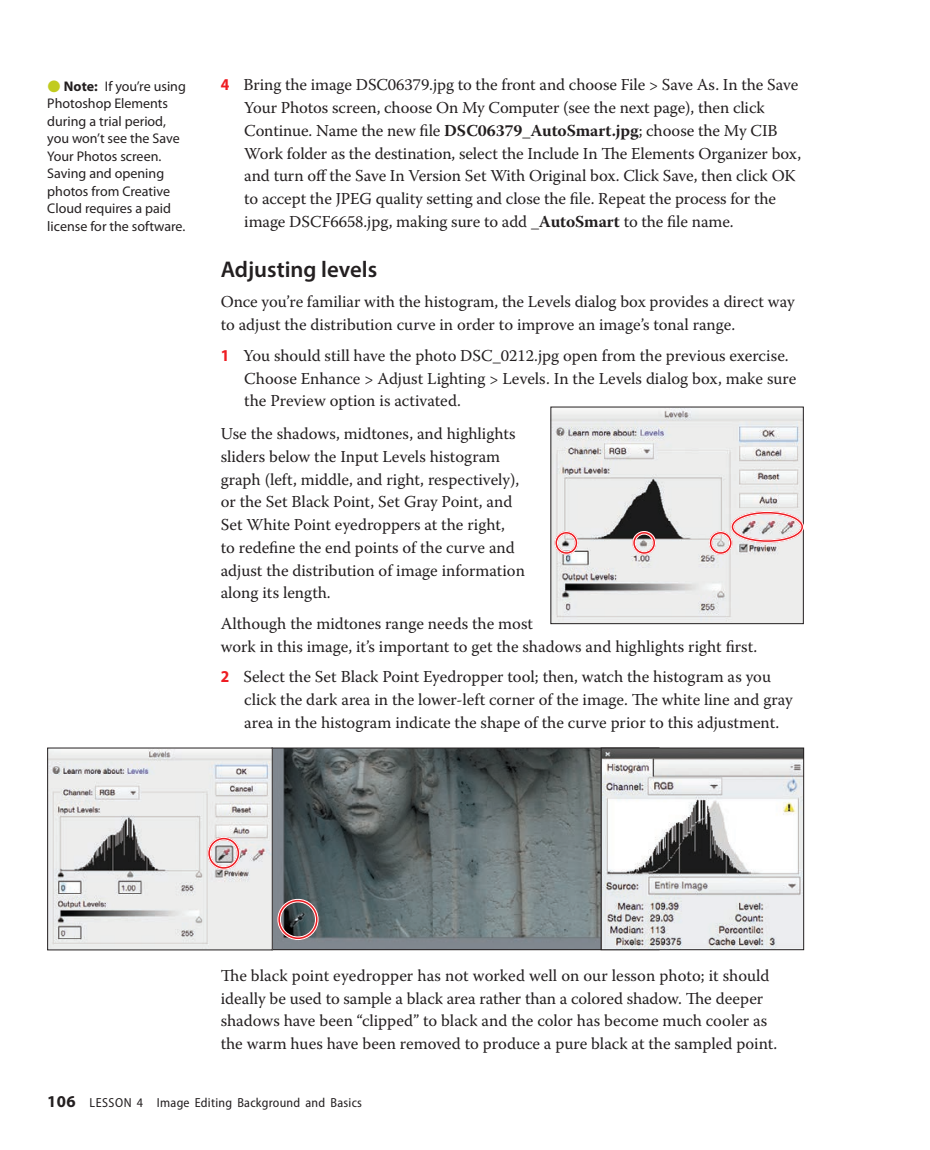
<style>
.page{position:relative;width:930px;height:1150px;background:#fff}
.page>*{position:absolute;margin:0;border:0;box-sizing:border-box;transform-origin:0 0}
.Head_2{font:600 22.75px "Myriad Pro";color:#231f20}
.Number_List{font:16.62px/22.8px "Warnock Pro";letter-spacing:-.005em;color:#231f20}
.Body{font:16.62px/22.8px "Warnock Pro";color:#231f20}
.Tip_Note_Text{font:14px/17.5px "Myriad Pro";color:#231f20}
.t1{font:semi-condensed 13.12px "Myriad Pro";letter-spacing:.02em;color:#231f20}
.s1{font-weight:700}
.s2{font-family:"Myriad Pro";font-weight:700;font-stretch:semi-condensed;color:#ee1d23}
.s3{font-weight:700;font-stretch:normal;font-size:16.62px}
</style>
<div class="page">
<img style="left:552px;top:409px;width:249px;height:213px">
<div style="left:554px;top:531px;width:24px;height:24px;border:3px solid #ee1d23;border-radius:50%"></div>
<div style="left:554px;top:531px;width:24px;height:24px;border:1px solid #fff;border-radius:50%"></div>
<div style="left:557px;top:534px;width:18px;height:18px;border:1px solid #fff;border-radius:50%"></div>
<div style="left:632px;top:531px;width:23px;height:24px;border:3px solid #ee1d23;border-radius:50%"></div>
<div style="left:632px;top:531px;width:23px;height:24px;border:1px solid #fff;border-radius:50%"></div>
<div style="left:634px;top:534px;width:19px;height:18px;border:1px solid #fff;border-radius:50%"></div>
<div style="left:708px;top:531px;width:24px;height:24px;border:3px solid #ee1d23;border-radius:50%"></div>
<div style="left:708px;top:531px;width:24px;height:24px;border:1px solid #fff;border-radius:50%"></div>
<div style="left:711px;top:534px;width:18px;height:18px;border:1px solid #fff;border-radius:50%"></div>
<div style="left:730px;top:511px;width:73px;height:32px;border:3px solid #ee1d23;border-radius:50%"></div>
<div style="left:730px;top:511px;width:73px;height:32px;border:1px solid #fff;border-radius:50%"></div>
<div style="left:733px;top:513px;width:68px;height:27px;border:1px solid #fff;border-radius:50%"></div>
<img style="left:49px;top:750px;width:551px;height:198px">
<div style="left:272px;top:748px;width:387px;height:202px;border:1px solid #231f20"></div>
<img style="left:602px;top:750px;width:199px;height:198px">
<div style="left:600px;top:748px;width:203px;height:202px;border:1px solid #231f20"></div>
<div style="left:207px;top:837px;width:33px;height:32px;border:3px solid #ee1d23;border-radius:50%"></div>
<div style="left:207px;top:837px;width:33px;height:32px;border:1px solid #fff;border-radius:50%"></div>
<div style="left:210px;top:839px;width:27px;height:28px;border:1px solid #fff;border-radius:50%"></div>
<div style="left:277px;top:899px;width:41px;height:41px;border:3px solid #ee1d23;border-radius:50%"></div>
<div style="left:277px;top:899px;width:41px;height:41px;border:1px solid #fff;border-radius:50%"></div>
<div style="left:280px;top:901px;width:36px;height:36px;border:1px solid #fff;border-radius:50%"></div>
<p class="Tip_Note_Text" style="left:47px;top:78px;width:140px;text-indent:17px"><span class="s1">Note:</span> If you’re using<br>Photoshop Elements during a trial period, you won’t see the Save<br>Your Photos screen.<br>Saving and opening photos from Creative<br>Cloud requires a paid license for the software.</p>
<p class="Number_List" style="left:244px;top:73px;width:558px;text-indent:-24px"><span class="s2">4</span> Bring the image DSC06379.jpg to the front and choose File &gt; Save As. In the Save Your Photos screen, choose On My Computer (see the next page), then click Continue. Name the new file <span class="s1">DSC06379_AutoSmart.jpg</span>; choose the My CIB Work folder as the destination, select the Include In The Elements Organizer box, and turn off the Save In Version Set With Original box. Click Save, then click OK to accept the JPEG quality setting and close the file. Repeat the process for the image DSCF6658.jpg, making sure to add <span class="s1">_AutoSmart</span> to the file name.</p>
<p class="Head_2" style="left:220px;top:255px;width:158px">Adjusting levels</p>
<p class="Body" style="left:220px;top:290px;width:575px">Once you’re familiar with the histogram, the Levels dialog box provides a direct way to adjust the distribution curve in order to improve an image’s tonal range.</p>
<p class="Number_List" style="left:244px;top:344px;width:553px;text-indent:-24px"><span class="s2">1</span> You should still have the photo DSC_0212.jpg open from the previous exercise.<br>Choose Enhance &gt; Adjust Lighting &gt; Levels. In the Levels dialog box, make sure the Preview option is activated.</p>
<p class="Body" style="left:220px;top:422px;width:306px">Use the shadows, midtones, and highlights sliders below the Input Levels histogram graph (left, middle, and right, respectively), or the Set Black Point, Set Gray Point, and Set White Point eyedroppers at the right,<br>to redefine the end points of the curve and adjust the distribution of image information along its length.</p>
<p class="Body" style="left:220px;top:612px;width:538px">Although the midtones range needs the most<br>work in this image, it’s important to get the shadows and highlights right first.</p>
<p class="Number_List" style="left:244px;top:665px;width:550px;text-indent:-24px"><span class="s2">2</span> Select the Set Black Point Eyedropper tool; then, watch the histogram as you click the dark area in the lower-left corner of the image. The white line and gray area in the histogram indicate the shape of the curve prior to this adjustment.</p>
<p class="Body" style="left:221px;top:963px;width:558px">The black point eyedropper has not worked well on our lesson photo; it should ideally be used to sample a black area rather than a colored shadow. The deeper shadows have been “clipped” to black and the color has become much cooler as the warm hues have been removed to produce a pure black at the sampled point.</p>
<p class="t1" style="left:47px;top:1096px;width:316px"><span class="s3">106</span> LESSON 4 Image Editing Background and Basics</p>
</div>
